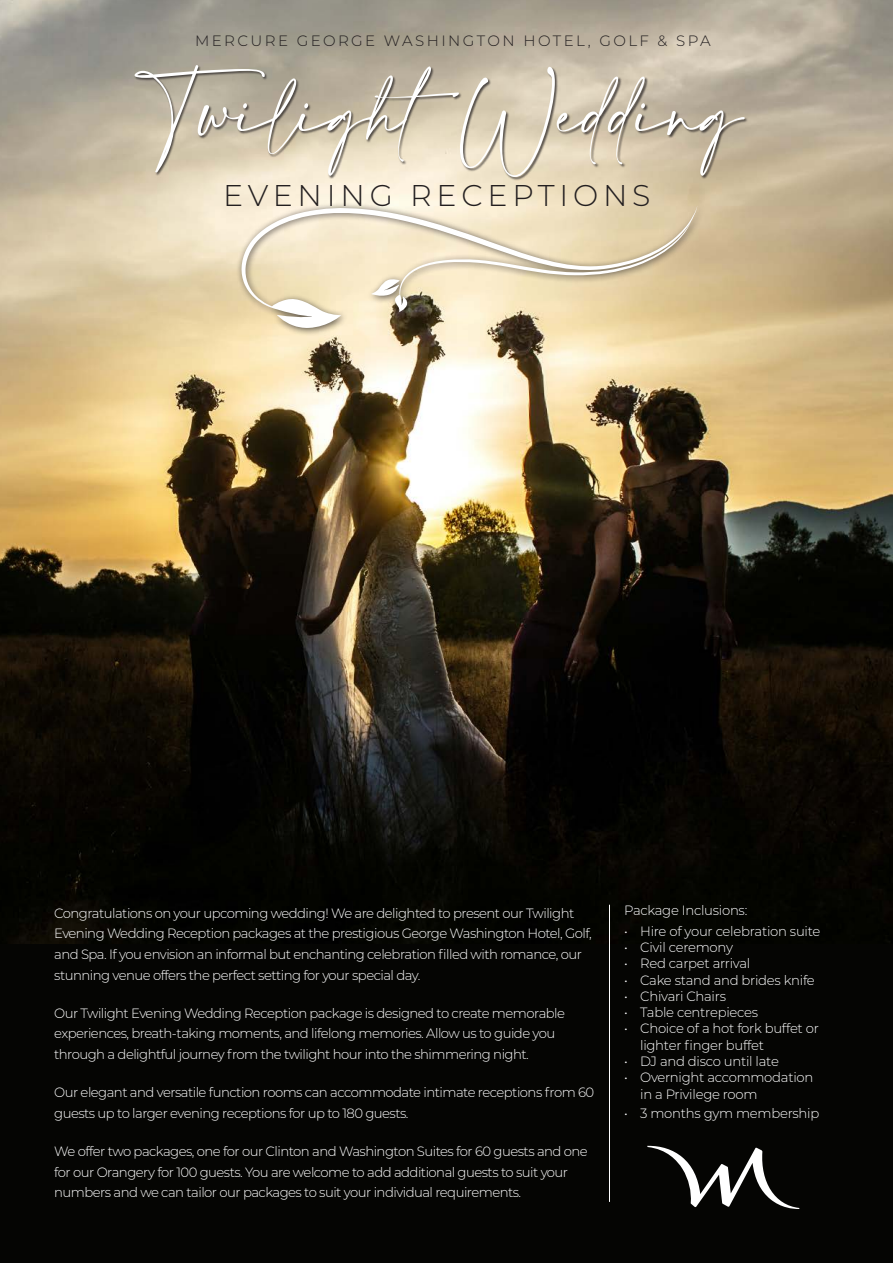
<style>
.page{position:relative;width:893px;height:1263px;background:#fff}
.page>*{position:absolute;margin:0;border:0;box-sizing:border-box;transform-origin:0 0}
.t1{font:54.9px "Amalfi Coast";color:#fff;scale:.95 1}
.t2{font:300 30px "Montserrat";letter-spacing:.16em;color:#231f20}
.t3{font:300 15px "Montserrat";letter-spacing:.16em;color:#231f20}
.t4{font:300 13.5px/20.5px "Montserrat";letter-spacing:-.04em;color:#fff}
.t5{font:300 13.5px/16.4px "Montserrat";letter-spacing:-.02em;color:#fff}
</style>
<div class="page">
<img style="left:0;top:289px;width:893px;height:655px">
<img style="left:0;top:0;width:893px;height:289px">
<div style="left:0;top:944px;width:893px;height:319px;background:#050503"></div>
<div style="left:134px;top:65px;width:614px;height:116px;background:#231f20;opacity:.75"></div>
<div style="left:236px;top:202px;width:469px;height:134px;background:#231f20;opacity:.75"></div>
<svg style="left:241px;top:205px;width:456px;height:123px;background:#e7d8b9"></svg>
<hr style="left:609px;top:905px;width:1px;height:297px;background:#fff">
<svg style="left:647px;top:1146px;width:152px;height:63px"></svg>
<p class="t3" style="left:195px;top:31px;width:517px">MERCURE GEORGE WASHINGTON HOTEL, GOLF &amp; SPA</p>
<h1 class="t1" style="left:154px;top:82px;width:622px">TwilightWedding</h1>
<h2 class="t2" style="left:223px;top:175px;width:429px">EVENING RECEPTIONS</h2>
<p class="t4" style="left:54px;top:902px;width:539px">Congratulations on your upcoming wedding! We are delighted to present our Twilight Evening Wedding Reception packages at the prestigious George Washington Hotel, Golf, and Spa. If you envision an informal but enchanting celebration filled with romance, our stunning venue offers the perfect setting for your special day.</p>
<p class="t4" style="left:54px;top:1002px;width:512px">Our Twilight Evening Wedding Reception package is designed to create memorable experiences, breath-taking moments, and lifelong memories. Allow us to guide you through a delightful journey from the twilight hour into the shimmering night.</p>
<p class="t4" style="left:54px;top:1082px;width:542px">Our elegant and versatile function rooms can accommodate intimate receptions from 60 guests up to larger evening receptions for up to 180 guests.</p>
<p class="t4" style="left:54px;top:1140px;width:535px">We offer two packages, one for our Clinton and Washington Suites for 60 guests and one for our Orangery for 100 guests. You are welcome to add additional guests to suit your numbers and we can tailor our packages to suit your individual requirements.</p>
<p class="t5" style="left:624px;top:901px;width:125px">Package Inclusions:</p>
<p class="t5" style="left:624px;top:922px;width:198px">• Hire of your celebration suite</p>
<p class="t5" style="left:624px;top:938px;width:111px">• Civil ceremony</p>
<p class="t5" style="left:624px;top:955px;width:128px">• Red carpet arrival</p>
<p class="t5" style="left:624px;top:971px;width:192px">• Cake stand and brides knife</p>
<p class="t5" style="left:624px;top:987px;width:104px">• Chivari Chairs</p>
<p class="t5" style="left:624px;top:1004px;width:136px">• Table centrepieces</p>
<p class="t5" style="left:640px;top:1020px;width:180px;text-indent:-16px">• Choice of a hot fork buffet or lighter finger buffet</p>
<p class="t5" style="left:624px;top:1053px;width:156px">• DJ and disco until late</p>
<p class="t5" style="left:640px;top:1069px;width:175px;text-indent:-16px">• Overnight accommodation in a Privilege room</p>
<p class="t5" style="left:624px;top:1104px;width:197px">• 3 months gym membership</p>
</div>
